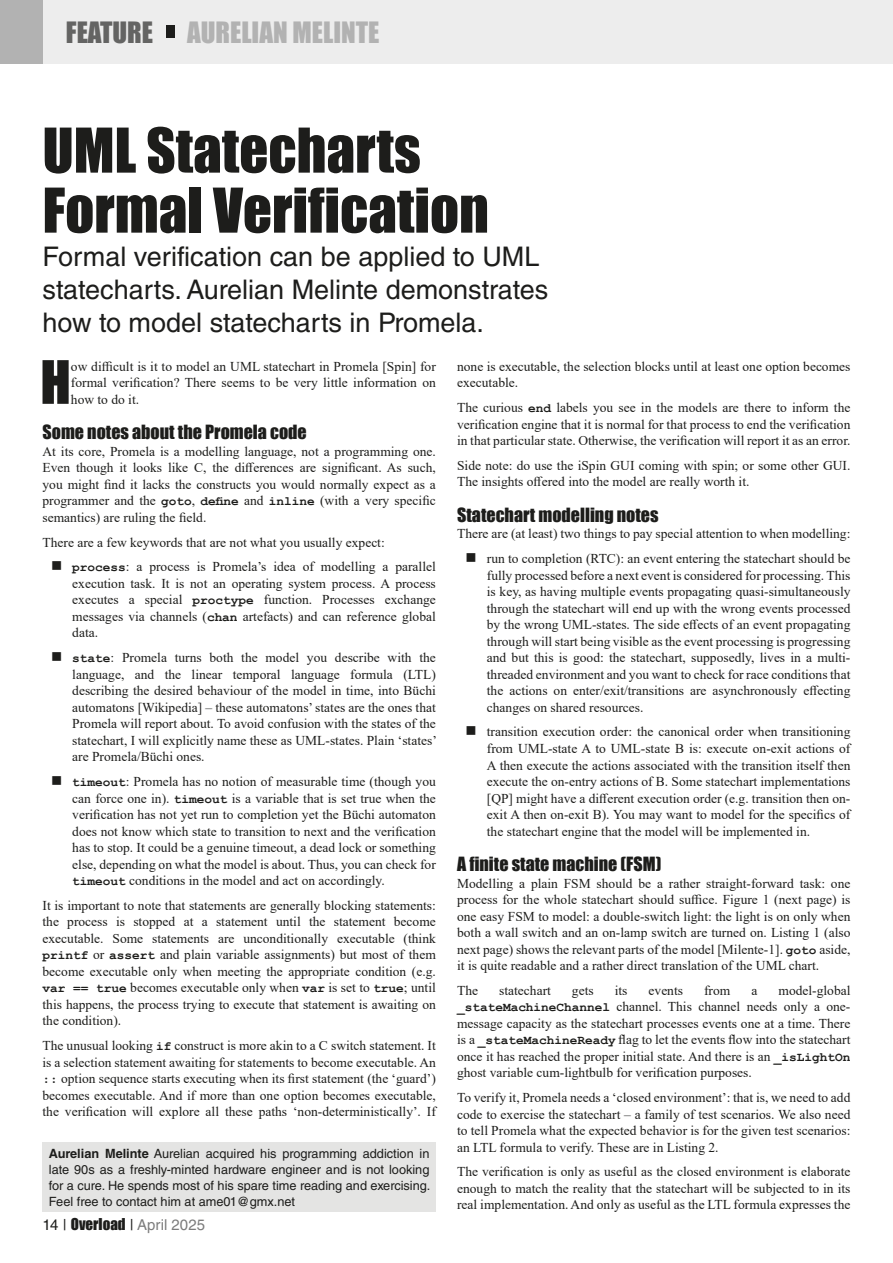
<style>
.page{position:relative;width:893px;height:1263px;background:#fff}
.page>*{position:absolute;margin:0;border:0;box-sizing:border-box;transform-origin:0 0}
.t1{font:57px/60px "Impact";color:#1d1d1b}
.t2{font:55.2px "Impact";color:#1d1d1b}
.t3{font:27px/33px "Helvetica LT Std";color:#1d1d1b}
.t4{font:27px "Impact";color:#b2b2b2}
.t5{font:27px "Impact";color:#646463}
.t6{font:18px "Impact";color:#1d1d1b}
.t7{font:15px "Helvetica LT Std";color:#7c7c7c}
.t8{font:13.5px/16.5px "Times New Roman";color:#1d1d1b;text-align:justify}
.t9{font:12.75px/15.8px "Helvetica LT Std";color:#1d1d1b;text-align:justify}
.s1{font-family:"Courier New";font-weight:700;font-size:12.75px}
.s2{font-weight:700}
.s3{color:#1d1d1b}
.s4{font-family:"Impact";color:#1d1d1b}
</style>
<div class="page">
<div style="left:0;top:0;width:893px;height:63px;background:#ededed"></div>
<div style="left:0;top:0;width:43px;height:64px;background:#b2b2b2"></div>
<div style="left:166px;top:26px;width:8px;height:12px;background:#1d1d1b"></div>
<div style="left:43px;top:1143px;width:393px;height:69px;background:#e4e4e3"></div>
<h3 class="t5" style="left:66px;top:11px;width:75px">Feature</h3>
<h3 class="t4" style="left:187px;top:11px;width:192px">Aurelian Melinte</h3>
<h1 class="t1" style="left:43px;top:119px;width:448px;text-indent:104px">Statecharts<br>Formal Verification</h1>
<h3 class="t3" style="left:43px;top:240px;width:507px">Formal verification can be applied to UML statecharts. Aurelian Melinte demonstrates how to model statecharts in Promela.</h3>
<h2 class="t2" style="left:40px;top:339px;width:32px">H</h2>
<p class="t8" style="left:71px;top:358px;width:366px">ow difficult is it to model an UML statechart in Promela [Spin] for formal verification? There seems to be very little information on how to do it.</p>
<h3 class="t6" style="left:43px;top:418px;width:266px">Some notes about the Promela code</h3>
<p class="t8" style="left:43px;top:443px;width:395px">At its core, Promela is a modelling language, not a programming one.<br>Even though it looks like C, the differences are significant. As such, you might find it lacks the constructs you would normally expect as a programmer and the <span class="s1">goto</span>, <span class="s1">define</span> and <span class="s1">inline</span> (with a very specific semantics) are ruling the field.</p>
<p class="t8" style="left:72px;top:529px;width:365px;line-height:24.8px;text-indent:-30px">There are a few keywords that are not what you usually expect: <span class="s1">process</span>: a process is Promela’s idea of modelling a parallel</p>
<p class="t8" style="left:72px;top:575px;width:365px">execution task. It is not an operating system process. A process executes a special <span class="s1">proctype</span> function. Processes exchange messages via channels (<span class="s1">chan</span> artefacts) and can reference global data.</p>
<p class="t8" style="left:72px;top:649px;width:366px"><span class="s1">state</span>: Promela turns both the model you describe with the language, and the linear temporal language formula (LTL) describing the desired behaviour of the model in time, into Büchi automatons [Wikipedia] – these automatons’ states are the ones that Promela will report about. To avoid confusion with the states of the statechart, I will explicitly name these as UML-states. Plain ‘states’ are Promela/Büchi ones.</p>
<p class="t8" style="left:72px;top:773px;width:365px"><span class="s1">timeout</span>: Promela has no notion of measurable time (though you can force one in). <span class="s1">timeout</span> is a variable that is set true when the verification has not yet run to completion yet the Büchi automaton does not know which state to transition to next and the verification has to stop. It could be a genuine timeout, a dead lock or something else, depending on what the model is about. Thus, you can check for <span class="s1">timeout</span> conditions in the model and act on accordingly.</p>
<p class="t8" style="left:43px;top:896px;width:395px">It is important to note that statements are generally blocking statements: the process is stopped at a statement until the statement become executable. Some statements are unconditionally executable (think <span class="s1">printf</span> or <span class="s1">assert</span> and plain variable assignments) but most of them become executable only when meeting the appropriate condition (e.g. <span class="s1">var == true</span> becomes executable only when <span class="s1">var</span> is set to <span class="s1">true</span>; until this happens, the process trying to execute that statement is awaiting on the condition).</p>
<p class="t8" style="left:43px;top:1037px;width:395px">The unusual looking <span class="s1">if</span> construct is more akin to a C switch statement. It is a selection statement awaiting for statements to become executable. An <span class="s1">::</span> option sequence starts executing when its first statement (the ‘guard’) becomes executable. And if more than one option becomes executable, the verification will explore all these paths ‘non-deterministically’. If</p>
<h1 class="t1" style="left:43px;top:119px;width:32px">UML</h1>
<p class="t8" style="left:457px;top:358px;width:395px">none is executable, the selection blocks until at least one option becomes executable.</p>
<p class="t8" style="left:457px;top:399px;width:395px">The curious <span class="s1">end</span> labels you see in the models are there to inform the verification engine that it is normal for that process to end the verification in that particular state. Otherwise, the verification will report it as an error.</p>
<p class="t8" style="left:457px;top:457px;width:395px">Side note: do use the iSpin GUI coming with spin; or some other GUI.<br>The insights offered into the model are really worth it.</p>
<h3 class="t6" style="left:457px;top:501px;width:203px">Statechart modelling notes</h3>
<p class="t8" style="left:457px;top:521px;width:395px;line-height:24.8px;text-align:right">There are (at least) two things to pay special attention to when modelling: run to completion (RTC): an event entering the statechart should be</p>
<p class="t8" style="left:487px;top:566px;width:365px">fully processed before a next event is considered for processing. This is key, as having multiple events propagating quasi-simultaneously through the statechart will end up with the wrong events processed by the wrong UML-states. The side effects of an event propagating through will start being visible as the event processing is progressing and but this is good: the statechart, supposedly, lives in a multi&shy;threaded environment and you want to check for race conditions that the actions on enter/exit/transitions are asynchronously effecting changes on shared resources.</p>
<p class="t8" style="left:487px;top:723px;width:365px">transition execution order: the canonical order when transitioning from UML-state A to UML-state B is: execute on-exit actions of A then execute the actions associated with the transition itself then execute the on-entry actions of B. Some statechart implementations [QP] might have a different execution order (e.g. transition then on&shy;exit A then on-exit B). You may want to model for the specifics of the statechart engine that the model will be implemented in.</p>
<h3 class="t6" style="left:457px;top:850px;width:206px">A finite state machine (FSM)</h3>
<p class="t8" style="left:457px;top:874px;width:395px">Modelling a plain FSM should be a rather straight-forward task: one process for the whole statechart should suffice. Figure 1 (next page) is one easy FSM to model: a double-switch light: the light is on only when both a wall switch and an on-lamp switch are turned on. Listing 1 (also next page) shows the relevant parts of the model [Milente-1]. <span class="s1">goto</span> aside, it is quite readable and a rather direct translation of the UML chart.</p>
<p class="t8" style="left:457px;top:982px;width:22px">The</p>
<p class="t8" style="left:499px;top:982px;width:53px">statechart</p>
<p class="t8" style="left:572px;top:982px;width:23px">gets</p>
<p class="t8" style="left:615px;top:982px;width:14px">its</p>
<p class="t8" style="left:649px;top:982px;width:36px">events</p>
<p class="t8" style="left:704px;top:982px;width:28px">from</p>
<p class="t8" style="left:751px;top:982px;width:7px">a</p>
<p class="t8" style="left:457px;top:982px;width:395px;text-indent:321px">model-global <span class="s1">_stateMachineChannel</span> channel. This channel needs only a one&shy;message capacity as the statechart processes events one at a time. There is a <span class="s1">_stateMachineReady</span> flag to let the events flow into the statechart once it has reached the proper initial state. And there is an <span class="s1">_isLightOn </span>ghost variable cum-lightbulb for verification purposes.</p>
<p class="t8" style="left:457px;top:1089px;width:395px">To verify it, Promela needs a ‘closed environment’: that is, we need to add code to exercise the statechart – a family of test scenarios. We also need to tell Promela what the expected behavior is for the given test scenarios: an LTL formula to verify. These are in Listing 2.</p>
<p class="t8" style="left:457px;top:1163px;width:395px">The verification is only as useful as the closed environment is elaborate enough to match the reality that the statechart will be subjected to in its real implementation. And only as useful as the LTL formula expresses the</p>
<p class="t9" style="left:49px;top:1146px;width:383px"><span class="s2">Aurelian Melinte</span> Aurelian acquired his programming addiction in late 90s as a freshly-minted hardware engineer and is not looking for a cure. He spends most of his spare time reading and exercising.<br>Feel free to contact him at ame01@gmx.net</p>
<p class="t7" style="left:43px;top:1216px;width:164px"><span class="s3">14 |</span> <span class="s4">Overload</span> <span class="s3">|</span> April 2025</p>
</div>
